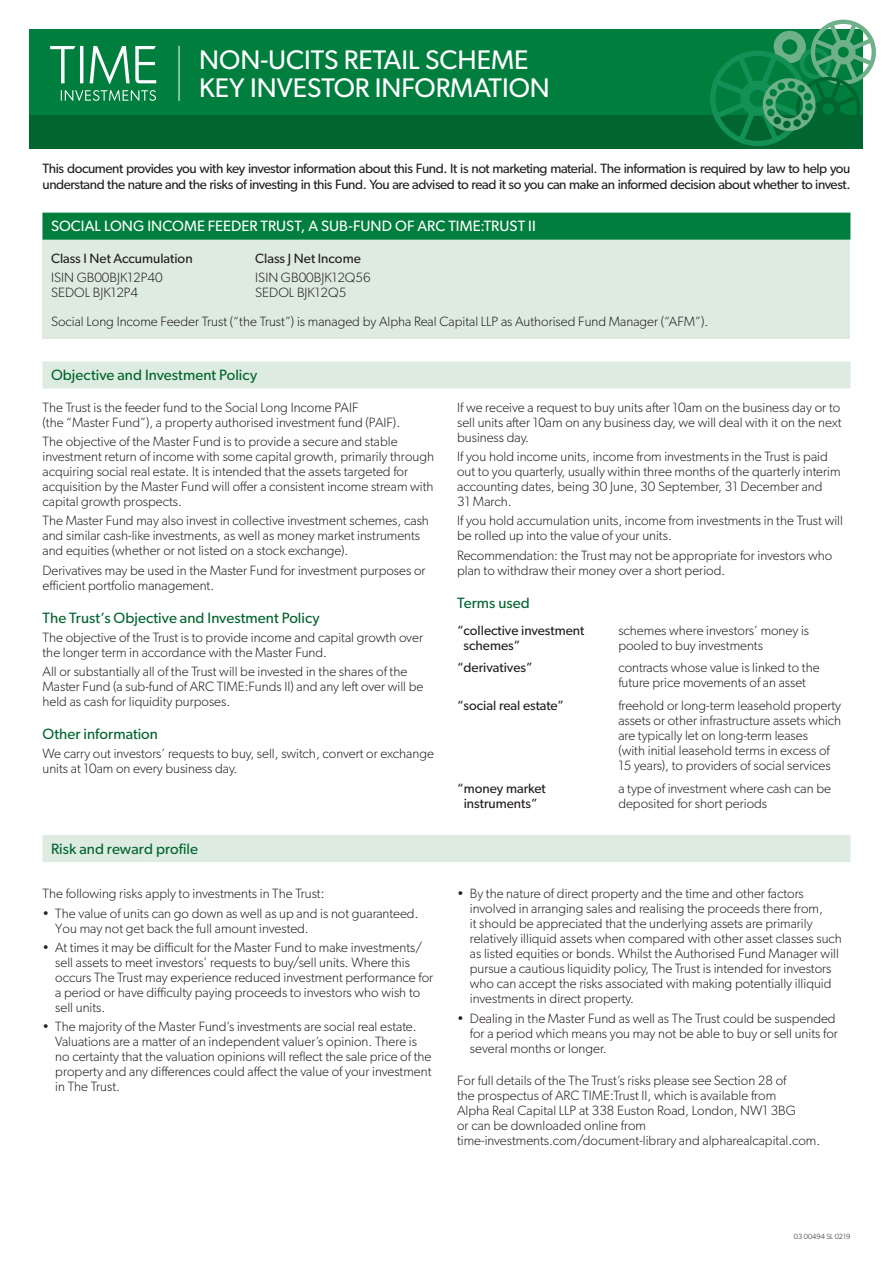
<style>
.page{position:relative;width:893px;height:1263px;background:#fff}
.page>*{position:absolute;margin:0;border:0;box-sizing:border-box;transform-origin:0 0}
.t1{font:27px/28.5px "Gibson";color:#fff}
.Header_1{font:15px "Gibson";letter-spacing:.005em;color:#00652e}
.Header_1_REV{font:15px "Gibson";letter-spacing:.005em;color:#fff}
.Header_1_REV-2{font:15px "Gibson";letter-spacing:.005em;color:#00652e}
.Body_-_text{font:300 13.5px/15px "Gibson";color:#231f20}
.Small_header{font:13.5px/16.5px "Gibson";letter-spacing:-.03em;color:#231f20}
.Small_header-2{font:13.5px/15px "Gibson";color:#231f20}
.t2{font:300 7.5px "Gibson";color:#231f20}
</style>
<div class="page">
<div style="left:30px;top:115px;width:833px;height:34px;background:#00652e"></div>
<div style="left:30px;top:30px;width:833px;height:85px;background:#007e3d"></div>
<hr style="left:179px;top:46px;width:1px;height:55px;background:#fff">
<svg style="left:51px;top:46px;width:105px;height:38px"></svg>
<svg style="left:60px;top:90px;width:96px;height:11px"></svg>
<svg style="left:704px;top:20px;width:172px;height:126px"></svg>
<div style="left:43px;top:361px;width:807px;height:27px;background:#ddebe1"></div>
<div style="left:43px;top:835px;width:807px;height:27px;background:#ddebe1"></div>
<div style="left:43px;top:213px;width:807px;height:125px;background:#ddebe1"></div>
<div style="left:43px;top:213px;width:807px;height:27px;background:#007e3d"></div>
<h1 class="t1" style="left:199px;top:45px;width:352px">NON-UCITS RETAIL SCHEME<br>KEY INVESTOR INFORMATION</h1>
<p class="Small_header" style="left:43px;top:160px;width:809px">This document provides you with key investor information about this Fund. It is not marketing material. The information is required by law to help you understand the nature and the risks of investing in this Fund. You are advised to read it so you can make an informed decision about whether to invest.</p>
<p class="Header_1_REV" style="left:51px;top:217px;width:486px">SOCIAL LONG INCOME FEEDER TRUST, A SUB-FUND OF ARC TIME:TRUST II</p>
<p class="Small_header-2" style="left:51px;top:251px;width:143px">Class I Net Accumulation</p>
<p class="Body_-_text" style="left:51px;top:270px;width:113px">ISIN GB00BJK12P40<br>SEDOL BJK12P4</p>
<p class="Small_header-2" style="left:255px;top:251px;width:107px">Class J Net Income</p>
<p class="Body_-_text" style="left:255px;top:270px;width:117px">ISIN GB00BJK12Q56<br>SEDOL BJK12Q5</p>
<p class="Body_-_text" style="left:51px;top:314px;width:659px">Social Long Income Feeder Trust (“the Trust”) is managed by Alpha Real Capital LLP as Authorised Fund Manager (“AFM”).</p>
<p class="Header_1_REV-2" style="left:51px;top:366px;width:208px">Objective and Investment Policy</p>
<p class="Body_-_text" style="left:43px;top:400px;width:359px">The Trust is the feeder fund to the Social Long Income PAIF<br>(the “Master Fund”), a property authorised investment fund (PAIF).</p>
<p class="Body_-_text" style="left:43px;top:434px;width:393px">The objective of the Master Fund is to provide a secure and stable investment return of income with some capital growth, primarily through acquiring social real estate. It is intended that the assets targeted for acquisition by the Master Fund will offer a consistent income stream with capital growth prospects.</p>
<p class="Body_-_text" style="left:43px;top:513px;width:388px">The Master Fund may also invest in collective investment schemes, cash and similar cash-like investments, as well as money market instruments and equities (whether or not listed on a stock exchange).</p>
<p class="Body_-_text" style="left:43px;top:562px;width:385px">Derivatives may be used in the Master Fund for investment purposes or efficient portfolio management.</p>
<p class="Header_1" style="left:43px;top:608px;width:279px">The Trust’s Objective and Investment Policy</p>
<p class="Body_-_text" style="left:43px;top:629px;width:382px">The objective of the Trust is to provide income and capital growth over the longer term in accordance with the Master Fund.</p>
<p class="Body_-_text" style="left:43px;top:664px;width:382px">All or substantially all of the Trust will be invested in the shares of the<br>Master Fund (a sub-fund of ARC TIME:Funds II) and any left over will be held as cash for liquidity purposes.</p>
<p class="Header_1" style="left:43px;top:725px;width:117px">Other information</p>
<p class="Body_-_text" style="left:43px;top:746px;width:393px">We carry out investors’ requests to buy, sell, switch, convert or exchange units at 10am on every business day.</p>
<p class="Header_1_REV-2" style="left:51px;top:839px;width:149px">Risk and reward profile</p>
<p class="Body_-_text" style="left:43px;top:886px;width:284px">The following risks apply to investments in The Trust:</p>
<p class="Body_-_text" style="left:55px;top:905px;width:365px;text-indent:-13px">• The value of units can go down as well as up and is not guaranteed.<br>You may not get back the full amount invested.</p>
<p class="Body_-_text" style="left:55px;top:939px;width:380px;text-indent:-13px">• At times it may be difficult for the Master Fund to make investments/ sell assets to meet investors’ requests to buy/sell units. Where this occurs The Trust may experience reduced investment performance for a period or have difficulty paying proceeds to investors who wish to sell units.</p>
<p class="Body_-_text" style="left:55px;top:1019px;width:378px;text-indent:-13px">• The majority of the Master Fund’s investments are social real estate.<br>Valuations are a matter of an independent valuer’s opinion. There is no certainty that the valuation opinions will reflect the sale price of the property and any differences could affect the value of your investment in The Trust.</p>
<p class="Body_-_text" style="left:457px;top:400px;width:386px;text-align:justify">If we receive a request to buy units after 10am on the business day or to sell units after 10am on any business day, we will deal with it on the next business day.</p>
<p class="Body_-_text" style="left:457px;top:449px;width:385px">If you hold income units, income from investments in the Trust is paid out to you quarterly, usually within three months of the quarterly interim accounting dates, being 30 June, 30 September, 31 December and<br>31 March.</p>
<p class="Body_-_text" style="left:457px;top:513px;width:387px">If you hold accumulation units, income from investments in the Trust will be rolled up into the value of your units.</p>
<p class="Body_-_text" style="left:457px;top:547px;width:377px">Recommendation: the Trust may not be appropriate for investors who plan to withdraw their money over a short period.</p>
<p class="Header_1" style="left:457px;top:593px;width:74px">Terms used</p>
<p class="Small_header-2" style="left:463px;top:622px;width:122px;text-indent:-6px">“collective investment schemes”</p>
<p class="Body_-_text" style="left:618px;top:622px;width:192px">schemes where investors’ money is pooled to buy investments</p>
<p class="Small_header-2" style="left:457px;top:660px;width:77px">“derivatives”</p>
<p class="Body_-_text" style="left:618px;top:660px;width:203px">contracts whose value is linked to the future price movements of an asset</p>
<p class="Small_header-2" style="left:457px;top:698px;width:108px">“social real estate”</p>
<p class="Body_-_text" style="left:618px;top:698px;width:224px">freehold or long-term leasehold property assets or other infrastructure assets which are typically let on long-term leases<br>(with initial leasehold terms in excess of 15 years), to providers of social services</p>
<p class="Small_header-2" style="left:457px;top:781px;width:90px;text-align:center">“money market instruments”</p>
<p class="Body_-_text" style="left:618px;top:781px;width:214px">a type of investment where cash can be deposited for short periods</p>
<p class="Body_-_text" style="left:470px;top:886px;width:374px;text-indent:-13px">• By the nature of direct property and the time and other factors involved in arranging sales and realising the proceeds there from,<br>it should be appreciated that the underlying assets are primarily relatively illiquid assets when compared with other asset classes such as listed equities or bonds. Whilst the Authorised Fund Manager will pursue a cautious liquidity policy, The Trust is intended for investors who can accept the risks associated with making potentially illiquid investments in direct property.</p>
<p class="Body_-_text" style="left:470px;top:1010px;width:369px;text-indent:-13px">• Dealing in the Master Fund as well as The Trust could be suspended for a period which means you may not be able to buy or sell units for several months or longer.</p>
<p class="Body_-_text" style="left:457px;top:1072px;width:365px">For full details of the The Trust’s risks please see Section 28 of<br>the prospectus of ARC TIME:Trust II, which is available from<br>Alpha Real Capital LLP at 338 Euston Road, London, NW1 3BG<br>or can be downloaded online from time-investments.com/document-library and alpharealcapital.com.</p>
<p class="t2" style="left:794px;top:1232px;width:58px">03 00494 SL 0219</p>
</div>
